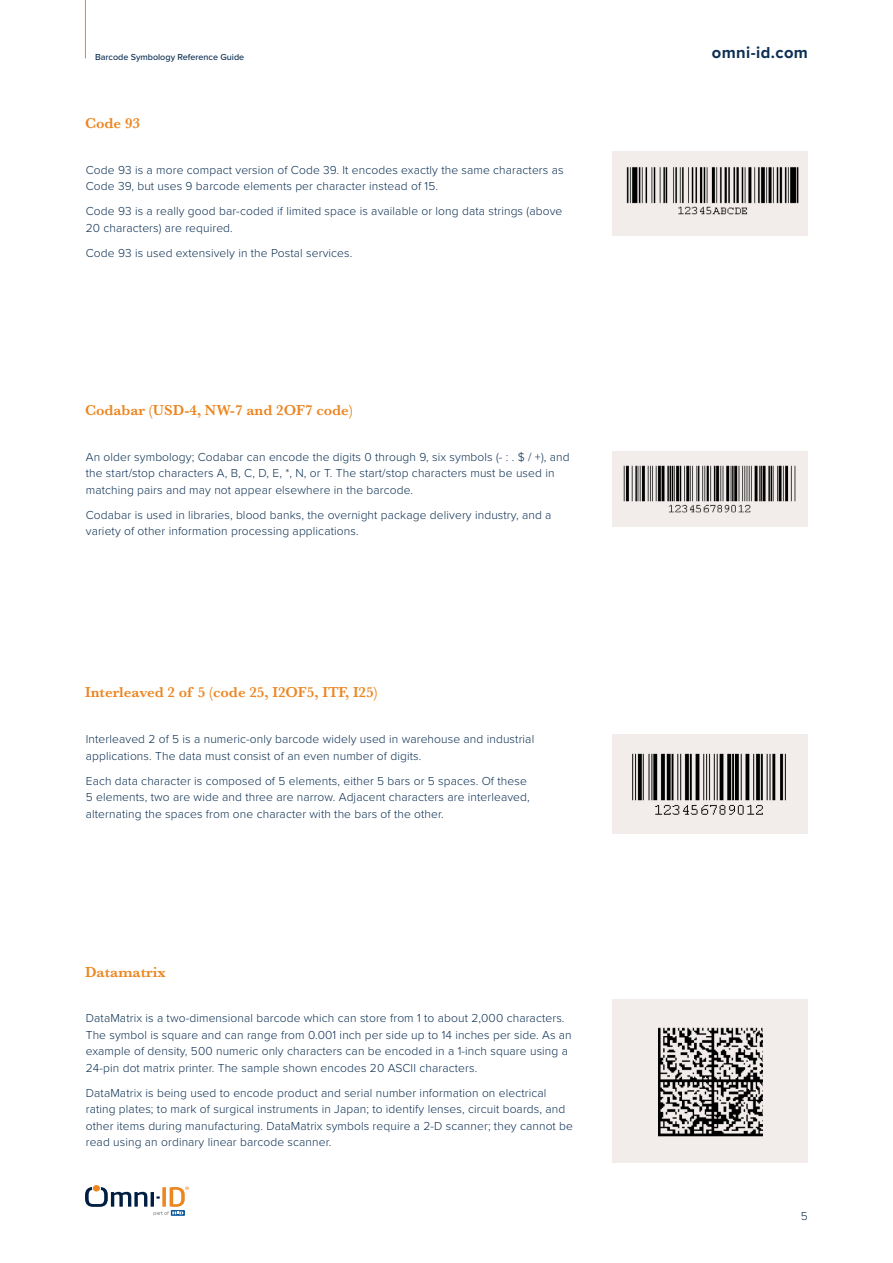
<style>
.page{position:relative;width:893px;height:1263px;background:#fff}
.page>*{position:absolute;margin:0;border:0;box-sizing:border-box;transform-origin:0 0}
.t1{font:700 16.5px "Proxima Nova";letter-spacing:.025em;color:#0c2f52}
.subheader{font:600 15px "Baskerville";color:#ec8621}
.body_paragraph{font:300 12px/16.5px "Proxima Nova";letter-spacing:.01em;color:#0c2f52}
.t2{font:500 9px "Proxima Nova";color:#0c2f52}
</style>
<div class="page">
<div style="left:612px;top:151px;width:196px;height:84px;background:#f2edeb"></div>
<div style="left:612px;top:451px;width:196px;height:76px;background:#f2edeb"></div>
<div style="left:612px;top:733px;width:196px;height:100px;background:#f2edeb"></div>
<img style="left:626px;top:167px;width:173px;height:48px">
<img style="left:623px;top:465px;width:173px;height:48px">
<img style="left:632px;top:753px;width:154px;height:62px">
<div style="left:612px;top:1000px;width:196px;height:163px;background:#f2edeb"></div>
<img style="left:658px;top:1027px;width:104px;height:109px">
<hr style="left:85px;top:0;width:1px;height:58px;background:#ec8621">
<svg style="left:85px;top:1187px;width:62px;height:20px"></svg>
<hr style="left:151px;top:1192px;width:3px;height:15px;background:#001e41">
<div style="left:93px;top:1185px;width:7px;height:6px;background:#ec8621;border-radius:50%"></div>
<svg style="left:171px;top:1210px;width:14px;height:6px"></svg>
<svg style="left:154px;top:1186px;width:35px;height:29px"></svg>
<p class="t2" style="left:95px;top:50px;width:151px">Barcode Symbology Reference Guide</p>
<p class="subheader" style="left:85px;top:113px;width:57px">Code 93</p>
<p class="body_paragraph" style="left:86px;top:161px;width:479px">Code 93 is a more compact version of Code 39. It encodes exactly the same characters as<br>Code 39, but uses 9 barcode elements per character instead of 15.</p>
<p class="body_paragraph" style="left:86px;top:202px;width:478px">Code 93 is a really good bar-coded if limited space is available or long data strings (above<br>20 characters) are required.</p>
<p class="body_paragraph" style="left:86px;top:244px;width:268px">Code 93 is used extensively in the Postal services.</p>
<p class="subheader" style="left:85px;top:399px;width:269px">Codabar (USD-4, NW-7 and 2OF7 code)</p>
<p class="body_paragraph" style="left:86px;top:448px;width:485px">An older symbology; Codabar can encode the digits 0 through 9, six symbols (- : . $ / +), and the start/stop characters A, B, C, D, E, *, N, or T. The start/stop characters must be used in matching pairs and may not appear elsewhere in the barcode.</p>
<p class="body_paragraph" style="left:86px;top:506px;width:467px">Codabar is used in libraries, blood banks, the overnight package delivery industry, and a variety of other information processing applications.</p>
<p class="subheader" style="left:85px;top:682px;width:294px">Interleaved 2 of 5 (code 25, I2OF5, ITF, I25)</p>
<p class="body_paragraph" style="left:86px;top:730px;width:450px">Interleaved 2 of 5 is a numeric-only barcode widely used in warehouse and industrial applications. The data must consist of an even number of digits.</p>
<p class="body_paragraph" style="left:86px;top:772px;width:445px">Each data character is composed of 5 elements, either 5 bars or 5 spaces. Of these<br>5 elements, two are wide and three are narrow. Adjacent characters are interleaved, alternating the spaces from one character with the bars of the other.</p>
<p class="subheader" style="left:85px;top:961px;width:82px">Datamatrix</p>
<p class="body_paragraph" style="left:86px;top:1009px;width:487px">DataMatrix is a two-dimensional barcode which can store from 1 to about 2,000 characters.<br>The symbol is square and can range from 0.001 inch per side up to 14 inches per side. As an example of density, 500 numeric only characters can be encoded in a 1-inch square using a 24-pin dot matrix printer. The sample shown encodes 20 ASCII characters.</p>
<p class="body_paragraph" style="left:86px;top:1084px;width:489px">DataMatrix is being used to encode product and serial number information on electrical rating plates; to mark of surgical instruments in Japan; to identify lenses, circuit boards, and other items during manufacturing. DataMatrix symbols require a 2-D scanner; they cannot be read using an ordinary linear barcode scanner.</p>
<p class="t1" style="left:712px;top:41px;width:98px">omni-id.com</p>
<p class="body_paragraph" style="left:801px;top:1207px;width:8px">5</p>
</div>
